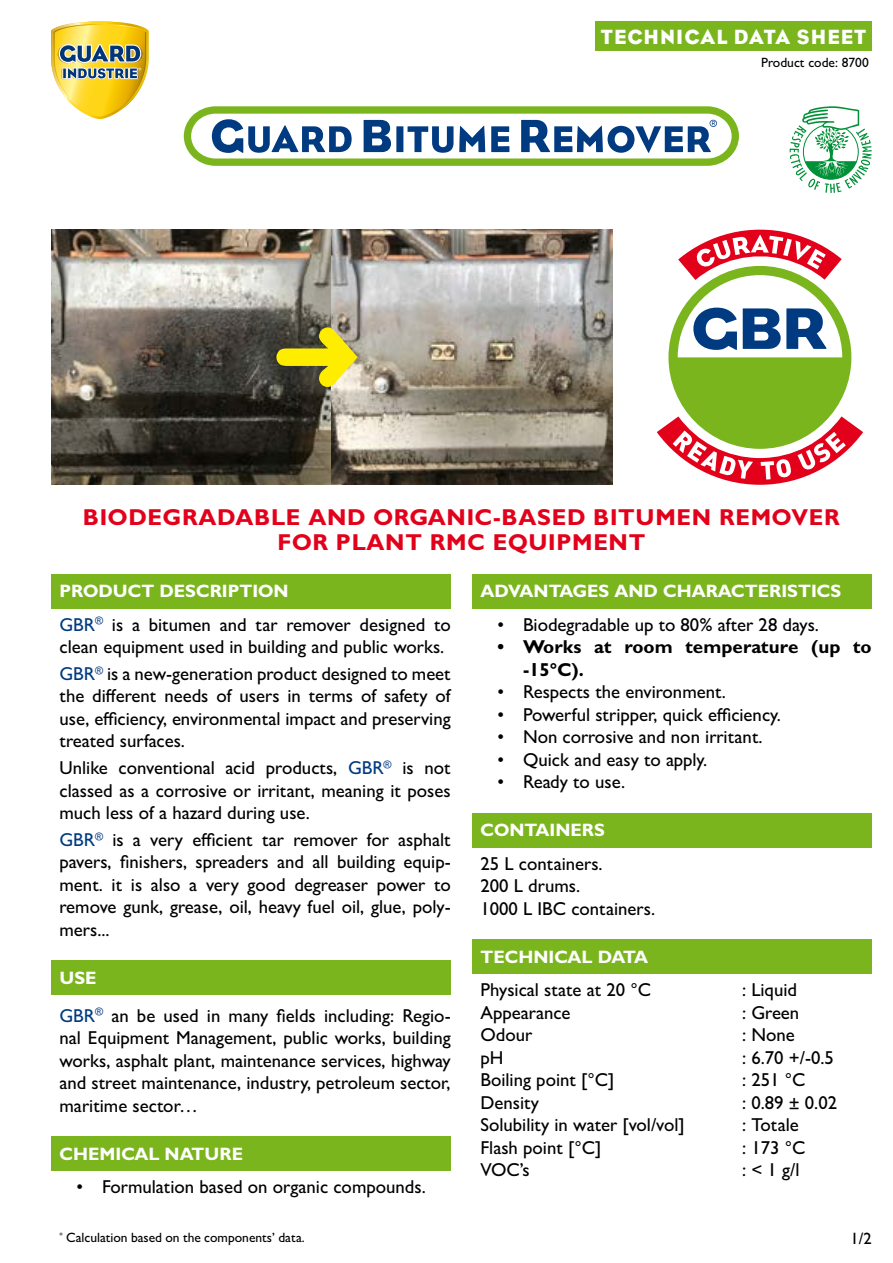
<style>
.page{position:relative;width:893px;height:1263px;background:#fff}
.page>*{position:absolute;margin:0;border:0;box-sizing:border-box;transform-origin:0 0}
.t1{font:700 23.1px/25.2px "Gill Sans MT Std";letter-spacing:.03em;color:#e2001a;text-align:center}
.t2{font:21px "Eagle";letter-spacing:.05em;color:#fff}
.t3{font:500 18.75px/22.5px "Gill Sans MT Std";color:#000;text-align:justify}
.t4{font:700 18.75px/22.5px "Gill Sans MT Std";color:#000}
.t5{font:700 18px "Gill Sans MT Std";color:#fff}
.t6{font:500 16.5px "Gill Sans MT Std";color:#000}
.t7{font:500 13.5px "Gill Sans MT Std";color:#000}
.s1{color:#003a80}
</style>
<div class="page">
<div style="left:51px;top:574px;width:400px;height:34px;background:#7ab51d"></div>
<div style="left:51px;top:961px;width:400px;height:34px;background:#7ab51d"></div>
<div style="left:51px;top:1137px;width:400px;height:34px;background:#7ab51d"></div>
<div style="left:472px;top:574px;width:400px;height:34px;background:#7ab51d"></div>
<div style="left:472px;top:813px;width:400px;height:34px;background:#7ab51d"></div>
<div style="left:472px;top:940px;width:400px;height:34px;background:#7ab51d"></div>
<svg style="left:790px;top:106px;width:82px;height:87px"></svg>
<div style="left:668px;top:266px;width:183px;height:183px;background:#7ab51d;border-radius:50%"></div>
<svg style="left:657px;top:416px;width:206px;height:69px"></svg>
<svg style="left:678px;top:230px;width:164px;height:127px"></svg>
<svg style="left:51px;top:21px;width:98px;height:98px"></svg>
<svg style="left:184px;top:106px;width:555px;height:60px"></svg>
<div style="left:595px;top:21px;width:277px;height:30px;background:#7ab51d"></div>
<img style="left:51px;top:230px;width:561px;height:255px">
<svg style="left:276px;top:327px;width:82px;height:60px;background:#a79d32"></svg>
<p class="t2" style="left:601px;top:25px;width:267px">TECHNICAL DATA SHEET</p>
<p class="t7" style="left:761px;top:54px;width:109px">Product code: 8700</p>
<p class="t1" style="left:83px;top:504px;width:758px">BIODEGRADABLE AND ORGANIC-BASED BITUMEN REMOVER<br>FOR PLANT RMC EQUIPMENT</p>
<p class="t5" style="left:60px;top:580px;width:231px">PRODUCT DESCRIPTION</p>
<p class="t3" style="left:60px;top:613px;width:393px"><span class="s1">GBR</span><sup>®</sup> is a bitumen and tar remover designed to clean equipment used in building and public works.</p>
<p class="t3" style="left:60px;top:662px;width:393px"><span class="s1">GBR</span><sup>®</sup> is a new-generation product designed to meet the different needs of users in terms of safety of use, efficiency, environmental impact and preserving treated surfaces.</p>
<p class="t3" style="left:60px;top:756px;width:393px">Unlike conventional acid products, <span class="s1">GBR</span><sup>®</sup> is not classed as a corrosive or irritant, meaning it poses much less of a hazard during use.</p>
<p class="t3" style="left:60px;top:828px;width:393px"><span class="s1">GBR</span><sup>®</sup> is a very efficient tar remover for asphalt pavers, finishers, spreaders and all building equip&shy;ment. it is also a very good degreaser power to remove gunk, grease, oil, heavy fuel oil, glue, poly&shy;mers...</p>
<p class="t5" style="left:60px;top:967px;width:39px">USE</p>
<p class="t3" style="left:60px;top:1004px;width:393px"><span class="s1">GBR</span><sup>®</sup> an be used in many fields including: Regio&shy;nal Equipment Management, public works, building works, asphalt plant, maintenance services, highway and street maintenance, industry, petroleum sector, maritime sector…</p>
<p class="t5" style="left:60px;top:1142px;width:185px">CHEMICAL NATURE</p>
<p class="t3" style="left:77px;top:1175px;width:351px">• Formulation based on organic compounds.</p>
<p class="t7" style="left:60px;top:1230px;width:247px"><sup>*</sup> Calculation based on the components’ data.</p>
<p class="t5" style="left:480px;top:580px;width:362px">ADVANTAGES AND CHARACTERISTICS</p>
<p class="t3" style="left:497px;top:613px;width:323px">• Biodegradable up to 80% after 28 days.</p>
<p class="t4" style="left:523px;top:635px;width:350px;text-indent:-26px">• Works at room temperature (up to -15°C).</p>
<p class="t3" style="left:497px;top:680px;width:230px">• Respects the environment.</p>
<p class="t3" style="left:497px;top:703px;width:285px">• Powerful stripper, quick efficiency.</p>
<p class="t3" style="left:497px;top:725px;width:267px">• Non corrosive and non irritant.</p>
<p class="t3" style="left:497px;top:748px;width:211px">• Quick and easy to apply.</p>
<p class="t3" style="left:497px;top:770px;width:129px">• Ready to use.</p>
<p class="t5" style="left:480px;top:819px;width:126px">CONTAINERS</p>
<p class="t3" style="left:480px;top:852px;width:176px;text-align:left">25 L containers.<br>200 L drums.<br>1000 L IBC containers.</p>
<p class="t5" style="left:480px;top:945px;width:169px">TECHNICAL DATA</p>
<p class="t3" style="left:480px;top:978px;width:172px">Physical state at 20 °C</p>
<p class="t3" style="left:742px;top:978px;width:57px">: Liquid</p>
<p class="t3" style="left:480px;top:1001px;width:92px">Appearance</p>
<p class="t3" style="left:742px;top:1001px;width:59px">: Green</p>
<p class="t3" style="left:480px;top:1023px;width:53px">Odour</p>
<p class="t3" style="left:742px;top:1023px;width:54px">: None</p>
<p class="t3" style="left:480px;top:1046px;width:25px">pH</p>
<p class="t3" style="left:742px;top:1046px;width:93px">: 6.70 +/-0.5</p>
<p class="t3" style="left:480px;top:1068px;width:135px">Boiling point [°C]</p>
<p class="t3" style="left:742px;top:1068px;width:65px">: 251 °C</p>
<p class="t3" style="left:480px;top:1091px;width:60px">Density</p>
<p class="t3" style="left:742px;top:1091px;width:97px">: 0.89 ± 0.02</p>
<p class="t3" style="left:480px;top:1113px;width:206px">Solubility in water [vol/vol]</p>
<p class="t3" style="left:742px;top:1113px;width:58px">: Totale</p>
<p class="t3" style="left:480px;top:1136px;width:122px">Flash point [°C]</p>
<p class="t3" style="left:742px;top:1136px;width:65px">: 173 °C</p>
<p class="t3" style="left:480px;top:1158px;width:51px">VOC’s</p>
<p class="t3" style="left:742px;top:1158px;width:59px">: &lt; 1 g/l</p>
<p class="t6" style="left:851px;top:1229px;width:23px">1/2</p>
</div>
